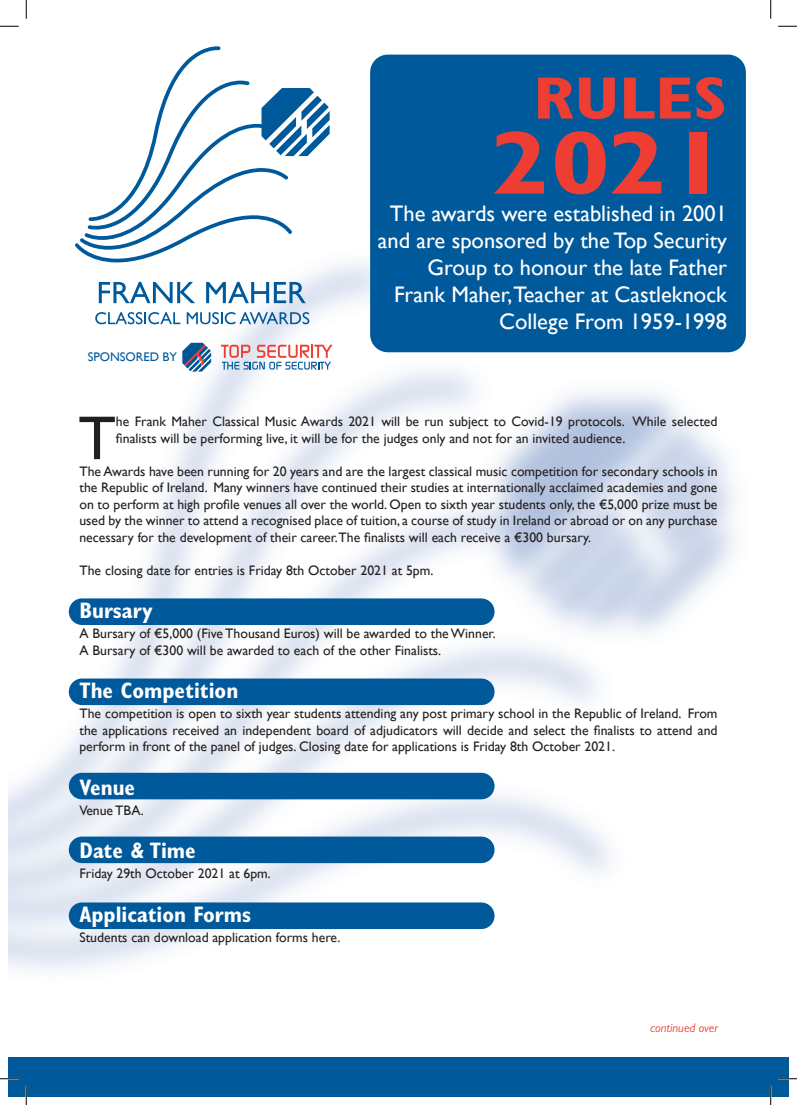
<style>
.page{position:relative;width:797px;height:1105px;background:#fff}
.page>*{position:absolute;margin:0;border:0;box-sizing:border-box;transform-origin:0 0}
.t1{font:700 condensed 90px "Gill Sans";color:#ee3e34;scale:1.25 1}
.t2{font:62.12px "Gill Sans";color:#231f20}
.t3{font:700 condensed 60px "Gill Sans";color:#ee3e34;scale:1.25 1}
.t4{font:22.5px/27px "Gill Sans";color:#fff;text-align:right}
.t5{font:700 condensed 22.5px "Gill Sans";color:#fff}
.t6{font:13.75px/16.5px "Gill Sans";color:#231f20}
.t7{font:italic 12.5px "Gill Sans";color:#ee3e34}
.t8{font:12.5px "Gill Sans";color:#00599b}
</style>
<div class="page">
<img style="left:9px;top:111px;width:737px;height:859px">
<div style="left:370px;top:55px;width:376px;height:297px;background:#00599b;border-radius:18px"></div>
<svg style="left:75px;top:46px;width:254px;height:216px"></svg>
<svg style="left:99px;top:282px;width:96px;height:21px"></svg>
<svg style="left:206px;top:282px;width:100px;height:21px"></svg>
<svg style="left:95px;top:312px;width:85px;height:12px"></svg>
<svg style="left:187px;top:312px;width:122px;height:12px"></svg>
<svg style="left:221px;top:345px;width:111px;height:25px"></svg>
<svg style="left:182px;top:343px;width:29px;height:29px"></svg>
<div style="left:69px;top:598px;width:425px;height:27px;background:#00599b;border-radius:13px"></div>
<div style="left:69px;top:678px;width:425px;height:27px;background:#00599b;border-radius:13px"></div>
<div style="left:69px;top:773px;width:425px;height:26px;background:#00599b;border-radius:13px"></div>
<div style="left:69px;top:836px;width:425px;height:27px;background:#00599b;border-radius:13px"></div>
<div style="left:69px;top:902px;width:425px;height:27px;background:#00599b;border-radius:13px"></div>
<div style="left:9px;top:1057px;width:779px;height:39px;background:#00599b"></div>
<svg style="left:0;top:25px;width:19px;height:2px"></svg>
<svg style="left:778px;top:25px;width:19px;height:2px"></svg>
<svg style="left:0;top:1078px;width:19px;height:1px"></svg>
<svg style="left:778px;top:1078px;width:19px;height:1px"></svg>
<svg style="left:25px;top:0;width:2px;height:19px"></svg>
<svg style="left:25px;top:1086px;width:2px;height:19px"></svg>
<svg style="left:770px;top:0;width:1px;height:19px"></svg>
<svg style="left:770px;top:1086px;width:1px;height:19px"></svg>
<p class="t8" style="left:88px;top:349px;width:91px">SPONSORED BY</p>
<h3 class="t3" style="left:533px;top:63px;width:156px">RULES</h3>
<h1 class="t1" style="left:492px;top:109px;width:189px">2021</h1>
<h3 class="t4" style="left:378px;top:199px;width:350px">The awards were established in 2001 and are sponsored by the Top Security<br>Group to honour the late Father<br>Frank Maher,Teacher at Castleknock<br>College From 1959-1998</h3>
<h2 class="t2" style="left:78px;top:402px;width:39px">T</h2>
<p class="t6" style="left:116px;top:413px;width:603px">he Frank Maher Classical Music Awards 2021 will be run subject to Covid-19 protocols. While selected finalists will be performing live, it will be for the judges only and not for an invited audience.</p>
<p class="t6" style="left:79px;top:463px;width:639px;text-align:justify">The Awards have been running for 20 years and are the largest classical music competition for secondary schools in the Republic of Ireland. Many winners have continued their studies at internationally acclaimed academies and gone on to perform at high profile venues all over the world. Open to sixth year students only, the €5,000 prize must be used by the winner to attend a recognised place of tuition, a course of study in Ireland or abroad or on any purchase necessary for the development of their career.The finalists will each receive a €300 bursary.</p>
<p class="t6" style="left:79px;top:562px;width:355px">The closing date for entries is Friday 8th October 2021 at 5pm.</p>
<h3 class="t5" style="left:79px;top:597px;width:75px">Bursary</h3>
<p class="t6" style="left:79px;top:625px;width:418px">A Bursary of €5,000 (Five Thousand Euros) will be awarded to the Winner.<br>A Bursary of €300 will be awarded to each of the other Finalists.</p>
<h3 class="t5" style="left:79px;top:677px;width:160px">The Competition</h3>
<p class="t6" style="left:79px;top:705px;width:639px;text-align:justify">The competition is open to sixth year students attending any post primary school in the Republic of Ireland. From the applications received an independent board of adjudicators will decide and select the finalists to attend and perform in front of the panel of judges. Closing date for applications is Friday 8th October 2021.</p>
<h3 class="t5" style="left:79px;top:774px;width:57px">Venue</h3>
<p class="t6" style="left:79px;top:802px;width:66px">Venue TBA.</p>
<h3 class="t5" style="left:79px;top:837px;width:118px">Date &amp; Time</h3>
<p class="t6" style="left:79px;top:865px;width:193px">Friday 29th October 2021 at 6pm.</p>
<h3 class="t5" style="left:79px;top:901px;width:173px">Application Forms</h3>
<p class="t6" style="left:79px;top:929px;width:262px">Students can download application forms here.</p>
<p class="t7" style="left:650px;top:1020px;width:69px">continued over</p>
</div>
